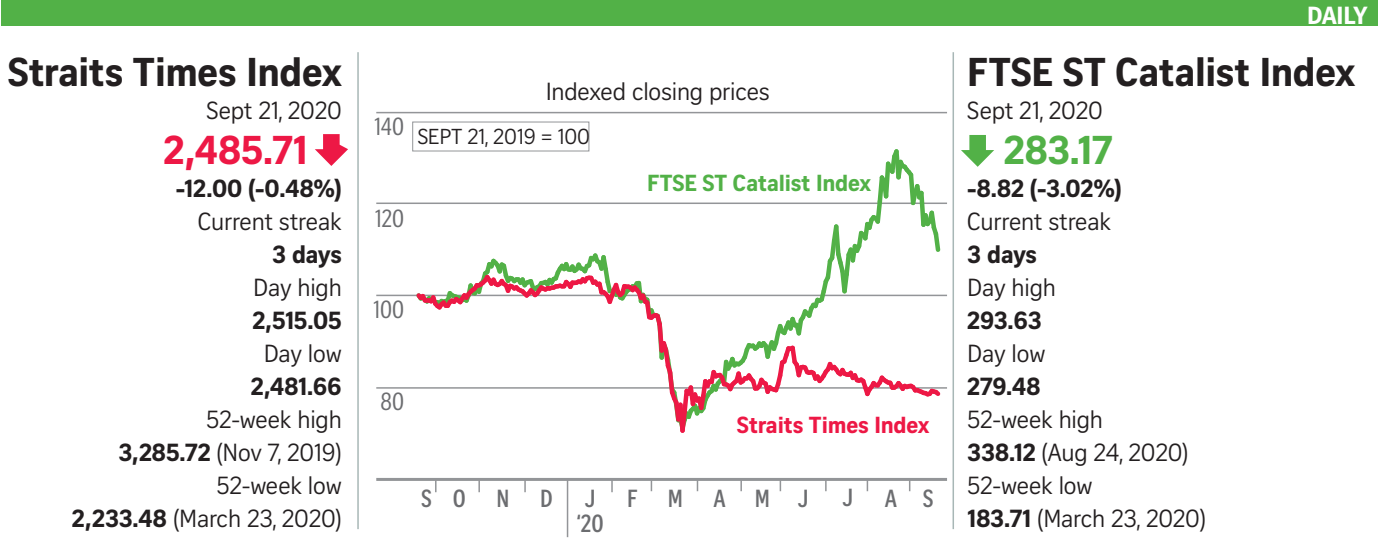
<style>
.page{position:relative;width:1378px;height:558px;background:#fff}
.page>*{position:absolute;margin:0;border:0;box-sizing:border-box;transform-origin:0 0}
.t1{font:700 39px "Curator Serp Text";letter-spacing:-.01em;color:#231f20}
.t2{font:700 39px "Curator Serp Text";color:#ed1845}
.t3{font:700 39px "Curator Serp Text";color:#52b147}
.t4{font:24px/33px "Curator Serp Text";letter-spacing:-.01em;color:#231f20;text-align:right}
.t5{font:700 24px "Curator Serp Text";letter-spacing:-.01em;color:#231f20}
.t6{font:700 24px/25.5px "Curator Head Cond ST Semi";color:#6c6d70;text-align:center}
.t7{font:24px "Curator Head Cond ST Regular";color:#6c6d70}
.t8{font:700 24px "Curator Serp Text";letter-spacing:-.02em;color:#fff}
.t9{font:22.5px "Curator Head ST Bold";letter-spacing:-.01em;color:#52b147}
.t10{font:22.5px "Curator Head ST Bold";letter-spacing:-.01em;color:#ed1845}
.t11{font:21px "Curator Serp Text";letter-spacing:-.01em;color:#231f20}
.s1{font-weight:700}
</style>
<div class="page">
<div style="left:2px;top:0;width:1376px;height:26px;background:#52b147"></div>
<svg style="left:961px;top:135px;width:33px;height:32px"></svg>
<svg style="left:315px;top:134px;width:33px;height:32px"></svg>
<div style="left:412px;top:121px;width:177px;height:30px;background:#fff;border:1px solid #939598"></div>
<hr style="left:357px;top:52px;width:2px;height:476px;background:#a8b7b6">
<hr style="left:952px;top:52px;width:2px;height:476px;background:#a8b7b6">
<hr style="left:376px;top:477px;width:571px;height:3px;background:#939598">
<hr style="left:376px;top:294px;width:571px;height:2px;background:#939598">
<hr style="left:376px;top:386px;width:571px;height:2px;background:#939598">
<hr style="left:376px;top:202px;width:571px;height:2px;background:#939598">
<hr style="left:376px;top:112px;width:571px;height:1px;background:#939598">
<svg style="left:412px;top:145px;width:532px;height:288px"></svg>
<hr style="left:567px;top:478px;width:1px;height:58px;background:#939598">
<svg style="left:740px;top:480px;width:2px;height:10px"></svg>
<svg style="left:779px;top:480px;width:2px;height:10px"></svg>
<svg style="left:866px;top:480px;width:2px;height:10px"></svg>
<svg style="left:478px;top:480px;width:2px;height:11px"></svg>
<svg style="left:524px;top:480px;width:2px;height:11px"></svg>
<svg style="left:611px;top:480px;width:2px;height:11px"></svg>
<h1 class="t1" style="left:8px;top:48px;width:335px">Straits Times Index</h1>
<p class="t4" style="left:206px;top:93px;width:137px">Sept 21, 2020</p>
<h1 class="t2" style="left:164px;top:126px;width:145px">2,485.71</h1>
<p class="t5" style="left:176px;top:173px;width:167px">-12.00 (-0.48%)</p>
<p class="t4" style="left:198px;top:204px;width:145px">Current streak</p>
<p class="t5" style="left:272px;top:239px;width:71px">3 days</p>
<p class="t4" style="left:253px;top:270px;width:90px">Day high</p>
<p class="t5" style="left:252px;top:305px;width:91px">2,515.05</p>
<p class="t4" style="left:264px;top:336px;width:80px">Day low</p>
<p class="t5" style="left:251px;top:371px;width:92px">2,481.66</p>
<p class="t4" style="left:72px;top:402px;width:271px">52-week high<br><span class="s1">3,285.72</span> (Nov 7, 2019)<br>52-week low<br><span class="s1">2,233.48</span> (March 23, 2020)</p>
<p class="t7" style="left:374px;top:114px;width:31px">140</p>
<p class="t7" style="left:375px;top:205px;width:30px">120</p>
<p class="t4" style="left:546px;top:75px;width:226px">Indexed closing prices</p>
<p class="t11" style="left:418px;top:124px;width:174px">SEPT 21, 2019 = 100</p>
<p class="t9" style="left:647px;top:168px;width:226px">FTSE ST Catalist Index</p>
<p class="t7" style="left:374px;top:296px;width:32px">100</p>
<p class="t7" style="left:380px;top:388px;width:25px">80</p>
<p class="t10" style="left:737px;top:410px;width:194px">Straits Times Index</p>
<p class="t6" style="left:421px;top:485px;width:46px">S O</p>
<p class="t6" style="left:496px;top:485px;width:14px">N</p>
<p class="t6" style="left:540px;top:485px;width:14px">D</p>
<p class="t6" style="left:627px;top:485px;width:12px">F</p>
<p class="t6" style="left:668px;top:485px;width:17px">M</p>
<p class="t6" style="left:713px;top:485px;width:97px">AMJ</p>
<p class="t6" style="left:842px;top:485px;width:12px">J</p>
<p class="t6" style="left:885px;top:485px;width:50px">A S</p>
<p class="t6" style="left:577px;top:485px;width:28px">J ‘20</p>
<p class="t8" style="left:1307px;top:1px;width:62px">DAILY</p>
<h1 class="t1" style="left:967px;top:48px;width:389px">FTSE ST Catalist Index</h1>
<p class="t4" style="left:967px;top:93px;width:137px">Sept 21, 2020</p>
<h1 class="t3" style="left:1004px;top:126px;width:110px">283.17</h1>
<p class="t5" style="left:967px;top:173px;width:156px">-8.82 (-3.02%)</p>
<p class="t4" style="left:967px;top:204px;width:145px">Current streak</p>
<p class="t5" style="left:967px;top:239px;width:71px">3 days</p>
<p class="t4" style="left:967px;top:270px;width:90px">Day high</p>
<p class="t5" style="left:967px;top:305px;width:76px">293.63</p>
<p class="t4" style="left:967px;top:336px;width:80px">Day low</p>
<p class="t5" style="left:967px;top:371px;width:75px">279.48</p>
<p class="t4" style="left:967px;top:402px;width:240px;text-align:left">52-week high<br><span class="s1">338.12</span> (Aug 24, 2020)<br>52-week low<br><span class="s1">183.71</span> (March 23, 2020)</p>
</div>
